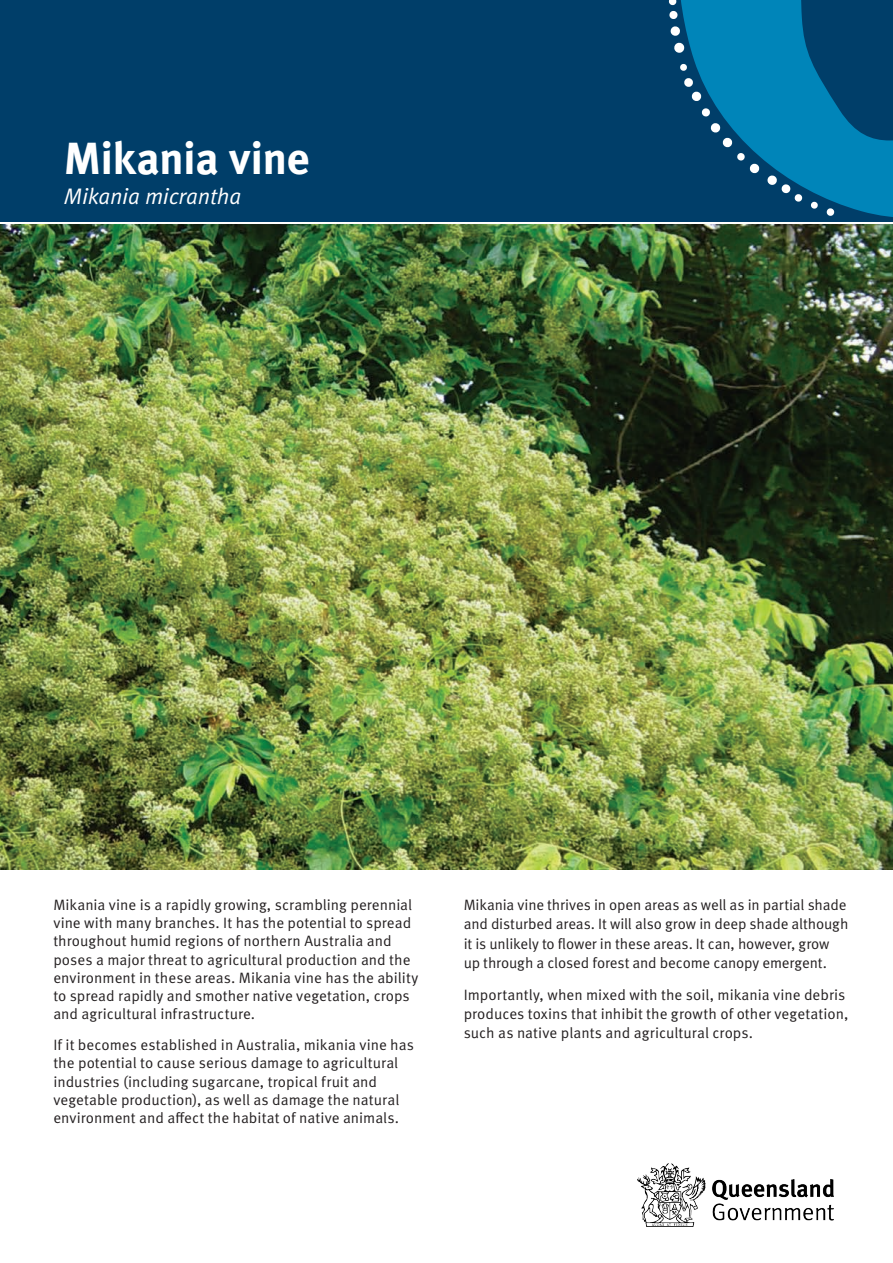
<style>
.page{position:relative;width:893px;height:1263px;background:#fff}
.page>*{position:absolute;margin:0;border:0;box-sizing:border-box;transform-origin:0 0}
.Title_01{font:700 45px "Meta OT";letter-spacing:-.015em;color:#fff}
.Species{font:italic 22.5px "Meta OT";letter-spacing:-.01em;color:#fff}
.Bodycopy{font:15px/18.1px "Meta OT";color:#231f20}
</style>
<div class="page">
<div style="left:0;top:0;width:893px;height:221px;background:#003e69"></div>
<svg style="left:681px;top:0;width:212px;height:217px;fill:#0085b9"></svg>
<svg style="left:680px;top:63px;width:7px;height:8px"></svg>
<svg style="left:810px;top:201px;width:25px;height:15px"></svg>
<svg style="left:710px;top:123px;width:50px;height:51px"></svg>
<svg style="left:767px;top:175px;width:36px;height:27px"></svg>
<svg style="left:674px;top:42px;width:11px;height:11px"></svg>
<svg style="left:701px;top:108px;width:9px;height:9px"></svg>
<svg style="left:684px;top:78px;width:18px;height:24px"></svg>
<svg style="left:670px;top:26px;width:10px;height:10px"></svg>
<svg style="left:668px;top:0;width:10px;height:19px"></svg>
<img style="left:0;top:224px;width:893px;height:645px">
<img style="left:638px;top:1164px;width:195px;height:62px">
<p class="Title_01" style="left:64px;top:130px;width:248px">Mikania vine</p>
<p class="Species" style="left:64px;top:183px;width:179px">Mikania micrantha</p>
<p class="Bodycopy" style="left:53px;top:896px;width:367px">Mikania vine is a rapidly growing, scrambling perennial vine with many branches. It has the potential to spread throughout humid regions of northern Australia and poses a major threat to agricultural production and the environment in these areas. Mikania vine has the ability to spread rapidly and smother native vegetation, crops and agricultural infrastructure.</p>
<p class="Bodycopy" style="left:53px;top:1036px;width:362px">If it becomes established in Australia, mikania vine has the potential to cause serious damage to agricultural industries (including sugarcane, tropical fruit and vegetable production), as well as damage the natural environment and affect the habitat of native animals.</p>
<p class="Bodycopy" style="left:464px;top:895px;width:386px;line-height:19.2px">Mikania vine thrives in open areas as well as in partial shade and disturbed areas. It will also grow in deep shade although it is unlikely to flower in these areas. It can, however, grow up through a closed forest and become canopy emergent.</p>
<p class="Bodycopy" style="left:464px;top:985px;width:386px;line-height:19.2px">Importantly, when mixed with the soil, mikania vine debris produces toxins that inhibit the growth of other vegetation, such as native plants and agricultural crops.</p>
</div>
